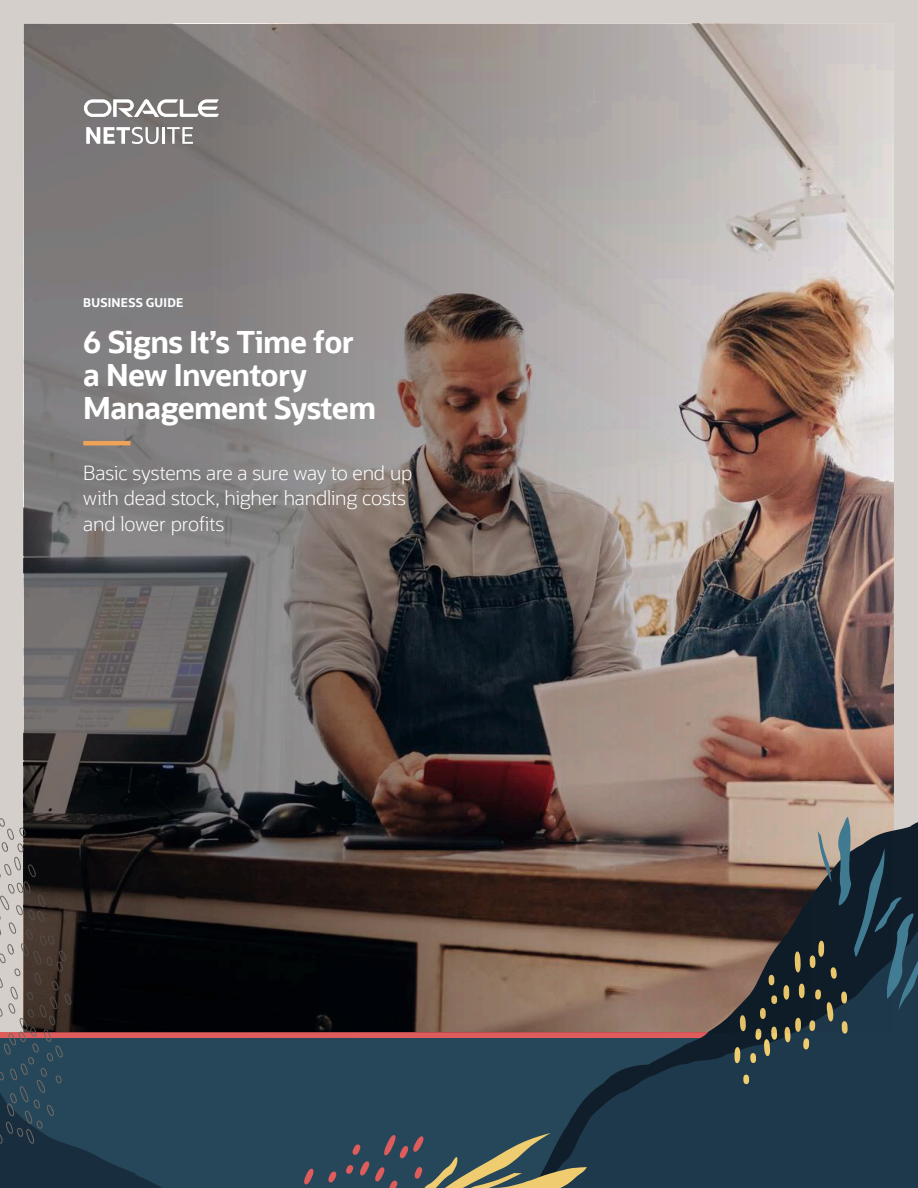
<style>
.page{position:relative;width:918px;height:1188px;background:#fff}
.page>*{position:absolute;margin:0;border:0;box-sizing:border-box;transform-origin:0 0}
.H1_2020{font:700 30px/33px "Oracle Sans";letter-spacing:-.025em;color:#fff}
.H1-b{font:300 19.5px/25.5px "Oracle Sans";letter-spacing:-.01em;color:#fff}
.read-time{font:700 12px "Oracle Sans";letter-spacing:.025em;color:#fff}
</style>
<div class="page">
<div style="left:0;top:0;width:918px;height:1032px;background:#d4cfca"></div>
<svg style="left:280px;top:1032px;width:638px;height:156px;background:#263e50"></svg>
<svg style="left:0;top:1032px;width:280px;height:156px;background:#2a4354"></svg>
<svg style="left:303px;top:1168px;width:11px;height:17px"></svg>
<svg style="left:328px;top:1171px;width:9px;height:12px"></svg>
<svg style="left:346px;top:1133px;width:241px;height:55px;background:#4f5b59"></svg>
<svg style="left:0;top:818px;width:71px;height:326px"></svg>
<svg style="left:743px;top:1075px;width:6px;height:9px"></svg>
<svg style="left:734px;top:1032px;width:43px;height:31px"></svg>
<svg style="left:783px;top:822px;width:135px;height:227px;background:#233c4b"></svg>
<img style="left:24px;top:24px;width:870px;height:1008px">
<svg style="left:86px;top:127px;width:107px;height:17px;background:#aeacac"></svg>
<svg style="left:84px;top:99px;width:135px;height:18px;background:#b0adac"></svg>
<hr style="left:83px;top:441px;width:48px;height:4px;background:#eea357">
<p class="read-time" style="left:83px;top:295px;width:102px">BUSINESS GUIDE</p>
<p class="H1_2020" style="left:83px;top:326px;width:294px">6 Signs It’s Time for a New Inventory<br>Management System</p>
<p class="H1-b" style="left:83px;top:460px;width:330px">Basic systems are a sure way to end up with dead stock, higher handling costs and lower profits</p>
</div>
